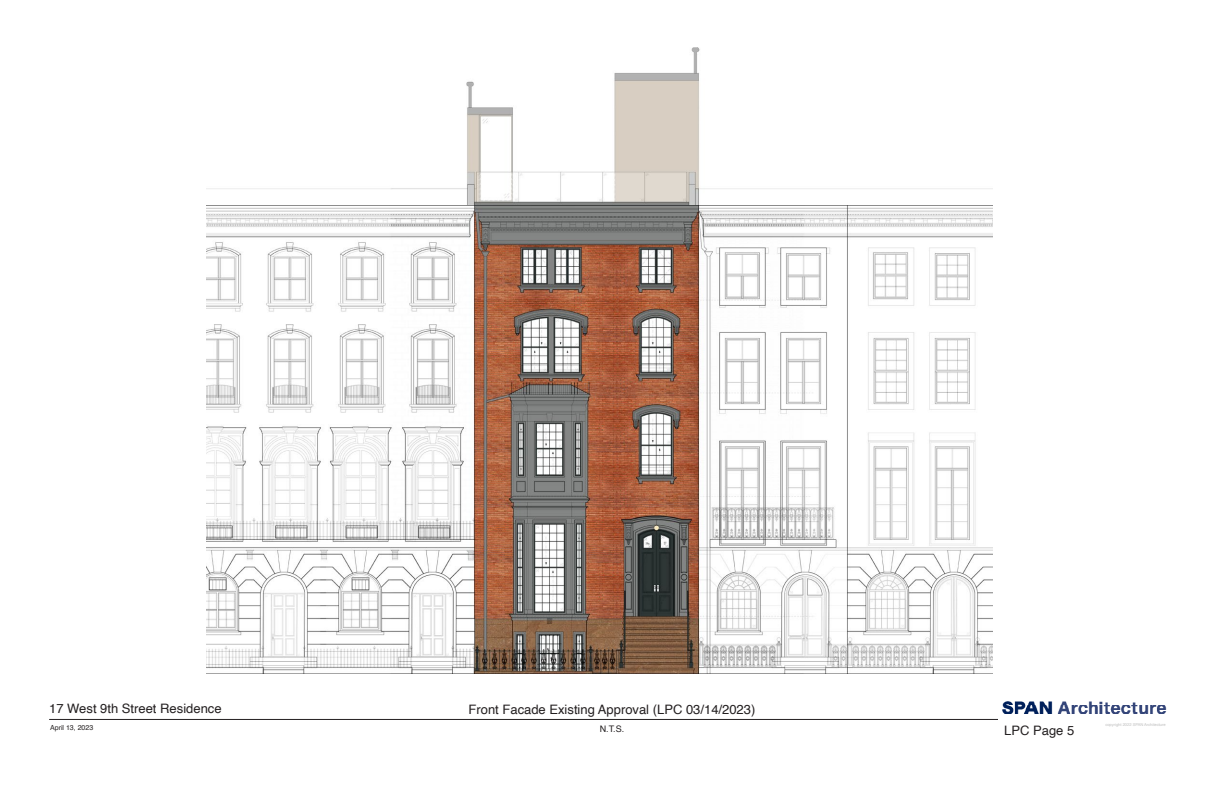
<style>
.page{position:relative;width:1224px;height:792px;background:#fff}
.page>*{position:absolute;margin:0;border:0;box-sizing:border-box;transform-origin:0 0}
.t1{font:13px "Helvetica";color:#231f20}
.t2{font:9px "Helvetica";color:#231f20}
.t3{font:7px "Helvetica";color:#231f20}
.t4{font:4px "Helvetica";color:#bfbfbf}
</style>
<div class="page">
<hr style="left:49px;top:719px;width:1116px;height:1px;background:#231f20">
<img style="left:1002px;top:701px;width:165px;height:13px">
<img style="left:206px;top:47px;width:786px;height:626px">
<p class="t1" style="left:49px;top:698px;width:174px">17 West 9th Street Residence</p>
<p class="t3" style="left:50px;top:722px;width:45px">April 13, 2023</p>
<p class="t1" style="left:469px;top:699px;width:288px">Front Facade Existing Approval (LPC 03/14/2023)</p>
<p class="t2" style="left:600px;top:722px;width:26px">N.T.S.</p>
<p class="t1" style="left:1004px;top:721px;width:72px">LPC Page 5</p>
<p class="t4" style="left:1105px;top:722px;width:62px">copyright 2022 SPAN Architecture</p>
</div>
